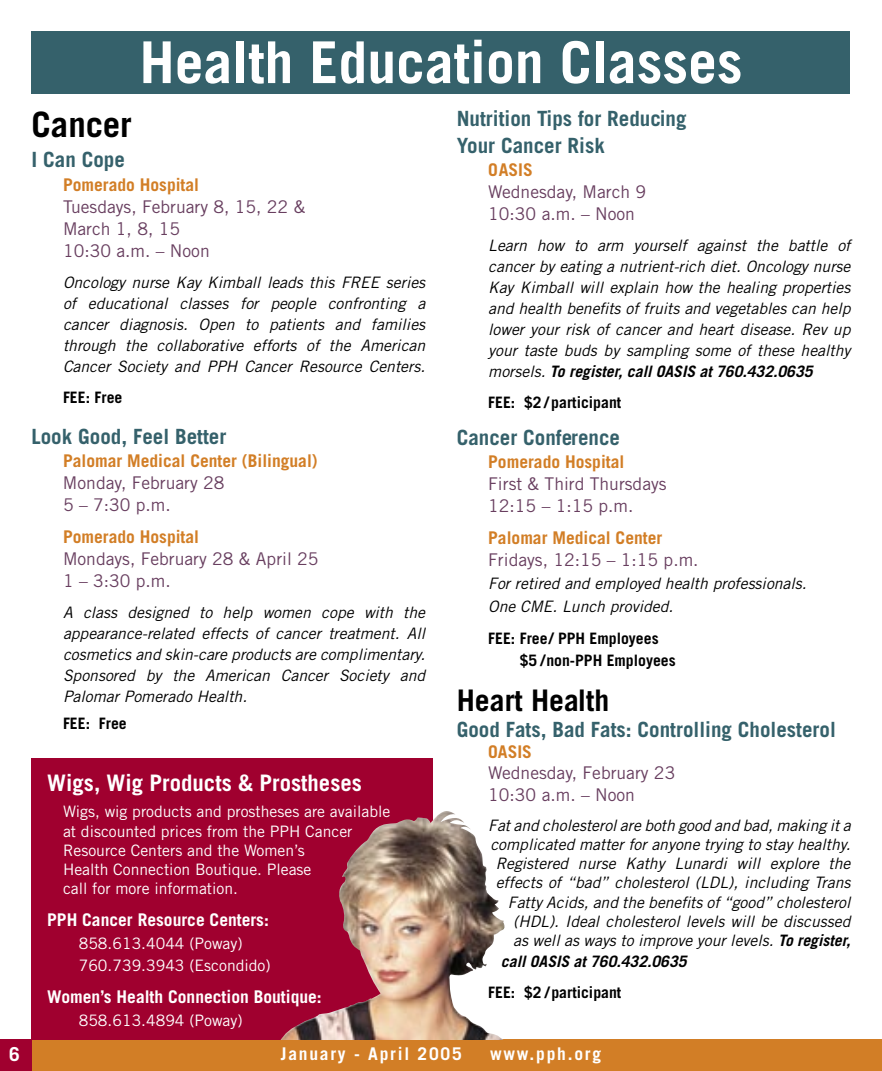
<style>
.page{position:relative;width:882px;height:1071px;background:#fff}
.page>*{position:absolute;margin:0;border:0;box-sizing:border-box;transform-origin:0 0}
.t1{font:700 57.75px "Trade Gothic";color:#fff}
.t2{font:700 35px "Trade Gothic";color:#000}
.t3{font:700 29.75px "Trade Gothic";color:#000}
.t4{font:700 22.75px "Trade Gothic";color:#fff}
.t5{font:700 21px/26.2px "Trade Gothic";color:#35616b}
.t6{font:700 19.25px "Trade Gothic";color:#fff}
.t7{font:17.5px/21.9px "Trade Gothic";color:#683e5f}
.t8{font:700 17.5px "Trade Gothic";color:#d27e26}
.t9{font:700 17.5px "Trade Gothic";color:#fff}
.t10{font:700 17.5px "Trade Gothic";letter-spacing:.1em;color:#fff}
.t11{font:italic 15.75px/21px "Trade Gothic";color:#000;text-align:justify}
.t12{font:15.75px/19.2px "Trade Gothic";color:#fff}
.t13{font:700 15.75px/22.1px "Trade Gothic";color:#000}
.t14{font:italic 700 15.75px "Trade Gothic";color:#000}
.s1{font-weight:700}
</style>
<div class="page">
<div style="left:0;top:1040px;width:882px;height:31px;background:#d27e26"></div>
<div style="left:0;top:1040px;width:32px;height:31px;background:#a0002f"></div>
<div style="left:32px;top:31px;width:818px;height:63px;background:#35616b"></div>
<div style="left:32px;top:758px;width:401px;height:282px;background:#a0002f"></div>
<img style="left:280px;top:811px;width:261px;height:229px">
<h1 class="t1" style="left:139px;top:27px;width:605px">Health Education Classes</h1>
<h2 class="t2" style="left:32px;top:103px;width:102px">Cancer</h2>
<h3 class="t5" style="left:32px;top:147px;width:95px">I Can Cope</h3>
<p class="t8" style="left:63px;top:174px;width:138px">Pomerado Hospital</p>
<p class="t7" style="left:63px;top:196px;width:244px">Tuesdays, February 8, 15, 22 &amp;<br>March 1, 8, 15<br>10:30 a.m. – Noon</p>
<p class="t11" style="left:63px;top:272px;width:364px">Oncology nurse Kay Kimball leads this FREE series of educational classes for people confronting a cancer diagnosis. Open to patients and families through the collaborative efforts of the American Cancer Society and PPH Cancer Resource Centers.</p>
<p class="t13" style="left:63px;top:387px;width:61px">FEE: Free</p>
<h3 class="t5" style="left:32px;top:423px;width:196px">Look Good, Feel Better</h3>
<p class="t8" style="left:63px;top:450px;width:256px">Palomar Medical Center (Bilingual)</p>
<p class="t7" style="left:63px;top:472px;width:163px">Monday, February 28<br>5 – 7:30 p.m.</p>
<p class="t8" style="left:63px;top:526px;width:138px">Pomerado Hospital</p>
<p class="t7" style="left:63px;top:547px;width:257px">Mondays, February 28 &amp; April 25<br>1 – 3:30 p.m.</p>
<p class="t11" style="left:63px;top:602px;width:364px">A class designed to help women cope with the appearance-related effects of cancer treatment. All cosmetics and skin-care products are complimentary.<br>Sponsored by the American Cancer Society and Palomar Pomerado Health.</p>
<p class="t13" style="left:63px;top:713px;width:65px">FEE: Free</p>
<h3 class="t4" style="left:47px;top:769px;width:316px">Wigs, Wig Products &amp; Prostheses</h3>
<p class="t12" style="left:63px;top:802px;width:329px">Wigs, wig products and prostheses are available at discounted prices from the PPH Cancer Resource Centers and the Women’s<br>Health Connection Boutique. Please<br>call for more information.</p>
<p class="t9" style="left:47px;top:909px;width:223px">PPH Cancer Resource Centers:</p>
<p class="t12" style="left:79px;top:931px;width:194px;line-height:22.8px">858.613.4044 (Poway)<br>760.739.3943 (Escondido)</p>
<p class="t9" style="left:47px;top:986px;width:276px">Women’s Health Connection Boutique:</p>
<p class="t12" style="left:79px;top:1010px;width:166px">858.613.4894 (Poway)</p>
<h3 class="t5" style="left:457px;top:106px;width:231px">Nutrition Tips for Reducing<br>Your Cancer Risk</h3>
<p class="t8" style="left:488px;top:159px;width:46px">OASIS</p>
<p class="t7" style="left:488px;top:181px;width:159px">Wednesday, March 9<br>10:30 a.m. – Noon</p>
<p class="t11" style="left:488px;top:235px;width:364px">Learn how to arm yourself against the battle of cancer by eating a nutrient-rich diet. Oncology nurse Kay Kimball will explain how the healing properties and health benefits of fruits and vegetables can help lower your risk of cancer and heart disease. Rev up your taste buds by sampling some of these healthy morsels. <span class="s1">To register, call OASIS at 760.432.0635</span></p>
<p class="t13" style="left:488px;top:392px;width:135px">FEE: $2 / participant</p>
<h3 class="t5" style="left:457px;top:424px;width:165px">Cancer Conference</h3>
<p class="t8" style="left:488px;top:451px;width:138px">Pomerado Hospital</p>
<p class="t7" style="left:488px;top:473px;width:180px">First &amp; Third Thursdays<br>12:15 – 1:15 p.m.</p>
<p class="t8" style="left:488px;top:527px;width:176px">Palomar Medical Center</p>
<p class="t7" style="left:488px;top:549px;width:212px">Fridays, 12:15 – 1:15 p.m.</p>
<p class="t11" style="left:488px;top:572px;width:320px;line-height:22.8px">For retired and employed health professionals.<br>One CME. Lunch provided.</p>
<p class="t13" style="left:520px;top:628px;width:158px;text-indent:-32px">FEE: Free/ PPH Employees $5 /non-PPH Employees</p>
<h3 class="t3" style="left:457px;top:682px;width:154px">Heart Health</h3>
<h3 class="t5" style="left:457px;top:717px;width:381px">Good Fats, Bad Fats: Controlling Cholesterol</h3>
<p class="t8" style="left:488px;top:741px;width:45px">OASIS</p>
<p class="t7" style="left:488px;top:762px;width:189px">Wednesday, February 23<br>10:30 a.m. – Noon</p>
<p class="t11" style="left:488px;top:815px;width:364px;line-height:19.2px;text-align:right">Fat and cholesterol are both good and bad, making it a complicated matter for anyone trying to stay healthy.<br>Registered nurse Kathy Lunardi will explore the effects of “bad” cholesterol (LDL), including Trans Fatty Acids, and the benefits of “good” cholesterol (HDL). Ideal cholesterol levels will be discussed<br>as well as ways to improve your levels. <span class="s1">To register,</span></p>
<p class="t14" style="left:501px;top:952px;width:187px">call OASIS at 760.432.0635</p>
<p class="t13" style="left:488px;top:981px;width:135px">FEE: $2 /participant</p>
<p class="t6" style="left:9px;top:1043px;width:12px">6</p>
<p class="t10" style="left:281px;top:1043px;width:183px">January - April 2005</p>
<p class="t10" style="left:490px;top:1043px;width:113px">www.pph.org</p>
</div>
